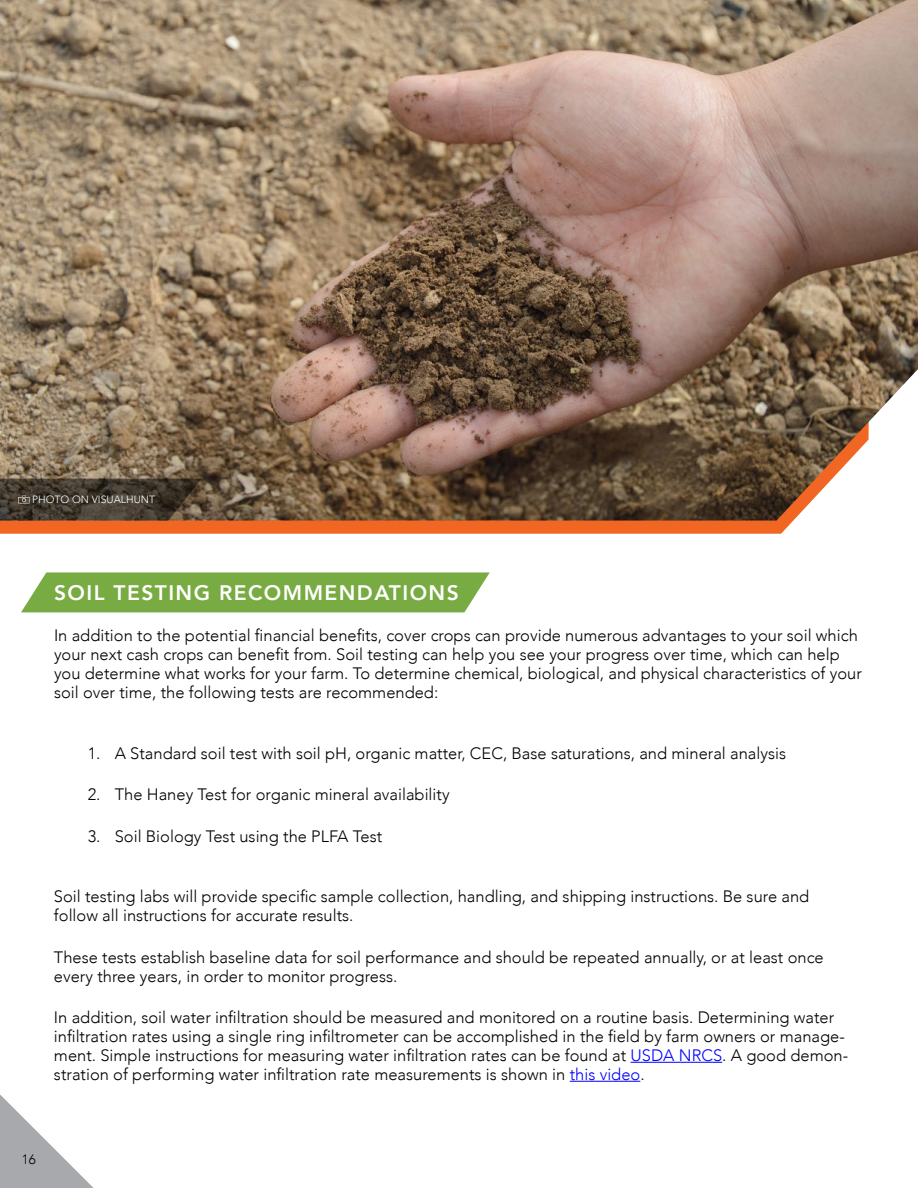
<style>
.page{position:relative;width:918px;height:1188px;background:#fff}
.page>*{position:absolute;margin:0;border:0;box-sizing:border-box;transform-origin:0 0}
.t1{font:800 21px "Avenir";letter-spacing:.07em;color:#fff}
.t2{font:300 16.5px/18.9px "Avenir";color:#000}
.t3{font:300 13.5px "Avenir";color:#000}
.t4{font:300 10.5px "Avenir";color:#fff}
.s1{color:#00f}
</style>
<div class="page">
<svg style="left:0;top:1094px;width:94px;height:94px"></svg>
<svg style="left:21px;top:572px;width:469px;height:40px;background:#80b04e"></svg>
<hr style="left:631px;top:1062px;width:91px;height:1px;background:#00f">
<hr style="left:570px;top:1081px;width:70px;height:1px;background:#00f">
<svg style="left:0;top:521px;width:793px;height:13px;background:#f16a29"></svg>
<img style="left:0;top:0;width:918px;height:521px">
<svg style="left:0;top:479px;width:202px;height:42px;background:#463c30"></svg>
<p class="t4" style="left:32px;top:494px;width:124px">PHOTO ON VISUALHUNT</p>
<p class="t1" style="left:54px;top:576px;width:406px">SOIL TESTING RECOMMENDATIONS</p>
<p class="t2" style="left:54px;top:626px;width:809px">In addition to the potential financial benefits, cover crops can provide numerous advantages to your soil which your next cash crops can benefit from. Soil testing can help you see your progress over time, which can help you determine what works for your farm. To determine chemical, biological, and physical characteristics of your soil over time, the following tests are recommended:</p>
<p class="t2" style="left:88px;top:744px;width:700px">1. A Standard soil test with soil pH, organic matter, CEC, Base saturations, and mineral analysis</p>
<p class="t2" style="left:88px;top:785px;width:363px">2. The Haney Test for organic mineral availability</p>
<p class="t2" style="left:88px;top:827px;width:296px">3. Soil Biology Test using the PLFA Test</p>
<p class="t2" style="left:54px;top:887px;width:757px">Soil testing labs will provide specific sample collection, handling, and shipping instructions. Be sure and follow all instructions for accurate results.</p>
<p class="t2" style="left:54px;top:948px;width:771px">These tests establish baseline data for soil performance and should be repeated annually, or at least once every three years, in order to monitor progress.</p>
<p class="t2" style="left:54px;top:1008px;width:796px">In addition, soil water infiltration should be measured and monitored on a routine basis. Determining water infiltration rates using a single ring infiltrometer can be accomplished in the field by farm owners or manage&shy;ment. Simple instructions for measuring water infiltration rates can be found at <span class="s1">USDA NRCS</span>. A good demon&shy;stration of performing water infiltration rate measurements is shown in <span class="s1">this video</span>.</p>
<p class="t3" style="left:22px;top:1152px;width:16px">16</p>
</div>
